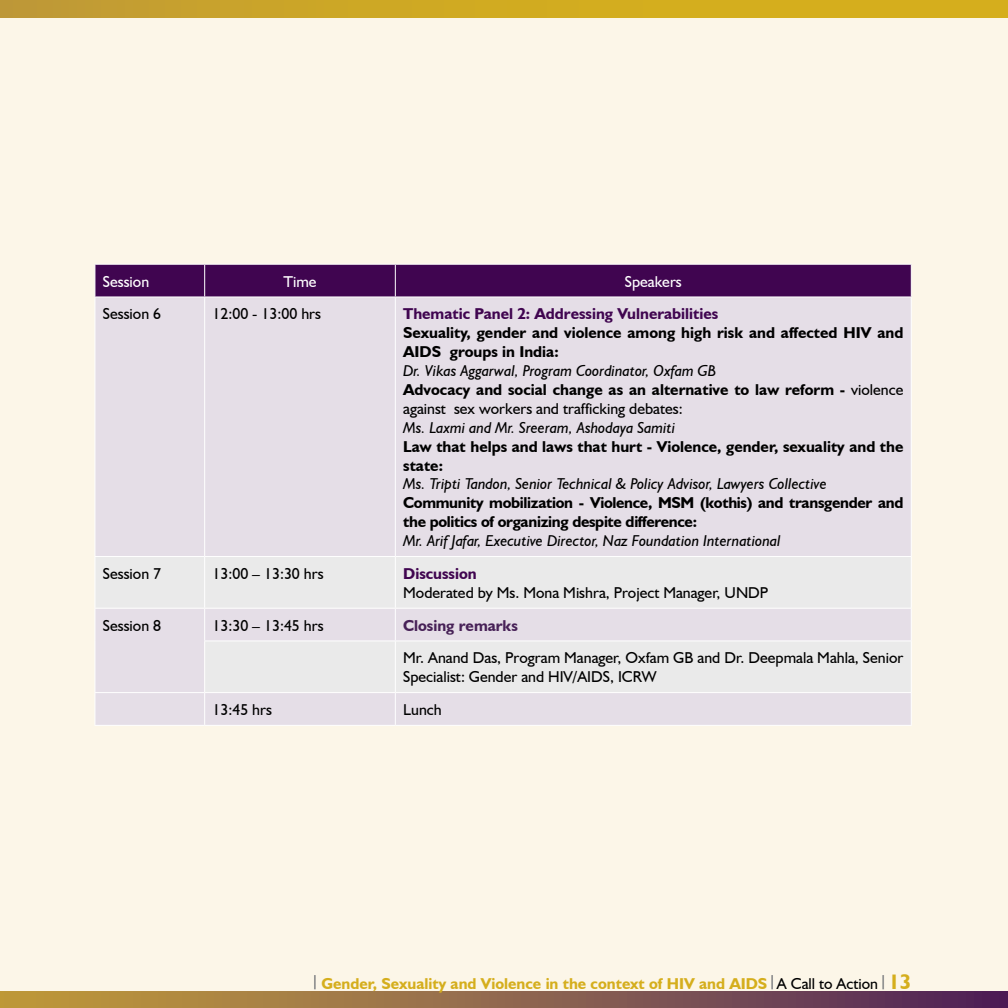
<style>
.page{position:relative;width:1008px;height:1008px;background:#fcf6e8}
.page>*{position:absolute;margin:0;border:0;box-sizing:border-box;transform-origin:0 0}
.t1{font:700 15.75px/18.9px "Humanist 521 BT";color:#000}
.t2{font:15.75px/18.9px "Humanist 521 BT";color:#000}
.t3{font:italic 15.75px "Humanist 521 BT";color:#000}
.t4{font:700 15.75px/18.9px "Humanist 521 BT";letter-spacing:-.02em;color:#000}
.t5{font:700 15.75px "Humanist 521 BT";color:#d5ae1d}
.t6{font:700 15.75px "Humanist 521 BT";color:#400550}
.t7{font:15.75px "Humanist 521 BT";color:#fff}
.t8{font:700 15.75px "Humanist 521 BT";color:#472157}
.s1{font-weight:400;font-style:italic}
.s2{font-weight:400}
.s3{font-weight:400;color:#000}
.s4{font-size:21px}
</style>
<div class="page">
<div style="left:0;top:991px;width:1008px;height:17px;background:linear-gradient(to right,#c6a13c,#52255c)"></div>
<div style="left:0;top:0;width:1008px;height:18px;background:linear-gradient(to right,#c39d32,#dab317)"></div>
<svg style="left:314px;top:975px;width:2px;height:14px"></svg>
<svg style="left:771px;top:975px;width:2px;height:14px"></svg>
<svg style="left:882px;top:975px;width:2px;height:14px"></svg>
<div style="left:95px;top:265px;width:816px;height:32px;background:#400550"></div>
<div style="left:95px;top:298px;width:816px;height:427px;background:#e5dee7"></div>
<svg style="left:95px;top:557px;width:816px;height:135px;background:#e8e6e9"></svg>
<hr style="left:94px;top:264px;width:111px;height:1px;background:#fff">
<hr style="left:94px;top:265px;width:1px;height:32px;background:#fff">
<hr style="left:205px;top:264px;width:190px;height:1px;background:#fff">
<hr style="left:204px;top:265px;width:1px;height:32px;background:#fff">
<hr style="left:395px;top:264px;width:517px;height:1px;background:#fff">
<hr style="left:395px;top:265px;width:1px;height:32px;background:#fff">
<hr style="left:911px;top:265px;width:1px;height:32px;background:#fff">
<hr style="left:94px;top:297px;width:111px;height:1px;background:#fff">
<hr style="left:205px;top:297px;width:190px;height:1px;background:#fff">
<hr style="left:395px;top:297px;width:517px;height:1px;background:#fff">
<hr style="left:94px;top:297px;width:1px;height:259px;background:#fff">
<hr style="left:204px;top:297px;width:1px;height:259px;background:#fff">
<hr style="left:395px;top:297px;width:1px;height:259px;background:#fff">
<hr style="left:911px;top:297px;width:1px;height:259px;background:#fff">
<hr style="left:94px;top:556px;width:111px;height:1px;background:#fff">
<hr style="left:94px;top:557px;width:1px;height:51px;background:#fff">
<hr style="left:205px;top:556px;width:190px;height:1px;background:#fff">
<hr style="left:204px;top:557px;width:1px;height:51px;background:#fff">
<hr style="left:395px;top:556px;width:517px;height:1px;background:#fff">
<hr style="left:395px;top:557px;width:1px;height:51px;background:#fff">
<hr style="left:911px;top:557px;width:1px;height:51px;background:#fff">
<hr style="left:94px;top:608px;width:111px;height:1px;background:#fff">
<hr style="left:94px;top:609px;width:1px;height:32px;background:#fff">
<hr style="left:94px;top:641px;width:1px;height:51px;background:#fff">
<hr style="left:205px;top:608px;width:190px;height:1px;background:#fff">
<hr style="left:204px;top:609px;width:1px;height:32px;background:#fff">
<hr style="left:395px;top:608px;width:517px;height:1px;background:#fff">
<hr style="left:395px;top:609px;width:1px;height:32px;background:#fff">
<hr style="left:911px;top:609px;width:1px;height:32px;background:#fff">
<hr style="left:204px;top:641px;width:191px;height:1px;background:#fff">
<hr style="left:204px;top:641px;width:1px;height:51px;background:#fff">
<hr style="left:395px;top:641px;width:517px;height:1px;background:#fff">
<hr style="left:395px;top:641px;width:1px;height:51px;background:#fff">
<hr style="left:911px;top:641px;width:1px;height:51px;background:#fff">
<hr style="left:94px;top:692px;width:111px;height:1px;background:#fff">
<hr style="left:94px;top:693px;width:1px;height:32px;background:#fff">
<hr style="left:205px;top:692px;width:190px;height:1px;background:#fff">
<hr style="left:204px;top:693px;width:1px;height:32px;background:#fff">
<hr style="left:395px;top:692px;width:517px;height:1px;background:#fff">
<hr style="left:395px;top:693px;width:1px;height:32px;background:#fff">
<hr style="left:911px;top:693px;width:1px;height:32px;background:#fff">
<hr style="left:94px;top:725px;width:111px;height:1px;background:#fff">
<hr style="left:205px;top:725px;width:190px;height:1px;background:#fff">
<hr style="left:395px;top:725px;width:517px;height:1px;background:#fff">
<p class="t7" style="left:103px;top:272px;width:48px">Session</p>
<p class="t7" style="left:283px;top:272px;width:35px">Time</p>
<p class="t7" style="left:625px;top:272px;width:59px">Speakers</p>
<p class="t2" style="left:103px;top:304px;width:60px">Session 6</p>
<p class="t2" style="left:213px;top:304px;width:110px">12:00 - 13:00 hrs</p>
<p class="t6" style="left:403px;top:304px;width:317px">Thematic Panel 2: Addressing Vulnerabilities</p>
<p class="t1" style="left:403px;top:323px;width:502px">Sexuality, gender and violence among high risk and affected HIV and<br>AIDS groups in India:</p>
<p class="t1" style="left:403px;top:361px;width:502px"><span class="s1">Dr. Vikas Aggarwal, Program Coordinator, Oxfam GB<br></span>Advocacy and social change as an alternative to law reform - <span class="s2">violence against sex workers and trafficking debates:</span></p>
<p class="t3" style="left:403px;top:418px;width:274px">Ms. Laxmi and Mr. Sreeram, Ashodaya Samiti</p>
<p class="t1" style="left:403px;top:436px;width:502px">Law that helps and laws that hurt - Violence, gender, sexuality and the state:</p>
<p class="t3" style="left:403px;top:474px;width:425px">Ms. Tripti Tandon, Senior Technical &amp; Policy Advisor, Lawyers Collective</p>
<p class="t4" style="left:403px;top:493px;width:502px">Community mobilization - Violence, MSM (kothis) and transgender and the politics of organizing despite difference:</p>
<p class="t3" style="left:403px;top:531px;width:379px">Mr. Arif Jafar, Executive Director, Naz Foundation International</p>
<p class="t2" style="left:103px;top:564px;width:60px">Session 7</p>
<p class="t2" style="left:213px;top:564px;width:113px">13:00 – 13:30 hrs</p>
<p class="t6" style="left:403px;top:564px;width:75px">Discussion</p>
<p class="t2" style="left:403px;top:583px;width:367px">Moderated by Ms. Mona Mishra, Project Manager, UNDP</p>
<p class="t2" style="left:103px;top:615px;width:60px">Session 8</p>
<p class="t2" style="left:213px;top:615px;width:113px">13:30 – 13:45 hrs</p>
<p class="t8" style="left:403px;top:615px;width:116px">Closing remarks</p>
<p class="t2" style="left:403px;top:648px;width:502px">Mr. Anand Das, Program Manager, Oxfam GB and Dr. Deepmala Mahla, Senior<br>Specialist: Gender and HIV/AIDS, ICRW</p>
<p class="t2" style="left:213px;top:700px;width:61px">13:45 hrs</p>
<p class="t2" style="left:403px;top:700px;width:40px">Lunch</p>
<p class="t5" style="left:321px;top:974px;width:591px">Gender, Sexuality and Violence in the context of HIV and AIDS <span class="s3">A Call to Action</span> <span class="s4">13</span></p>
</div>
